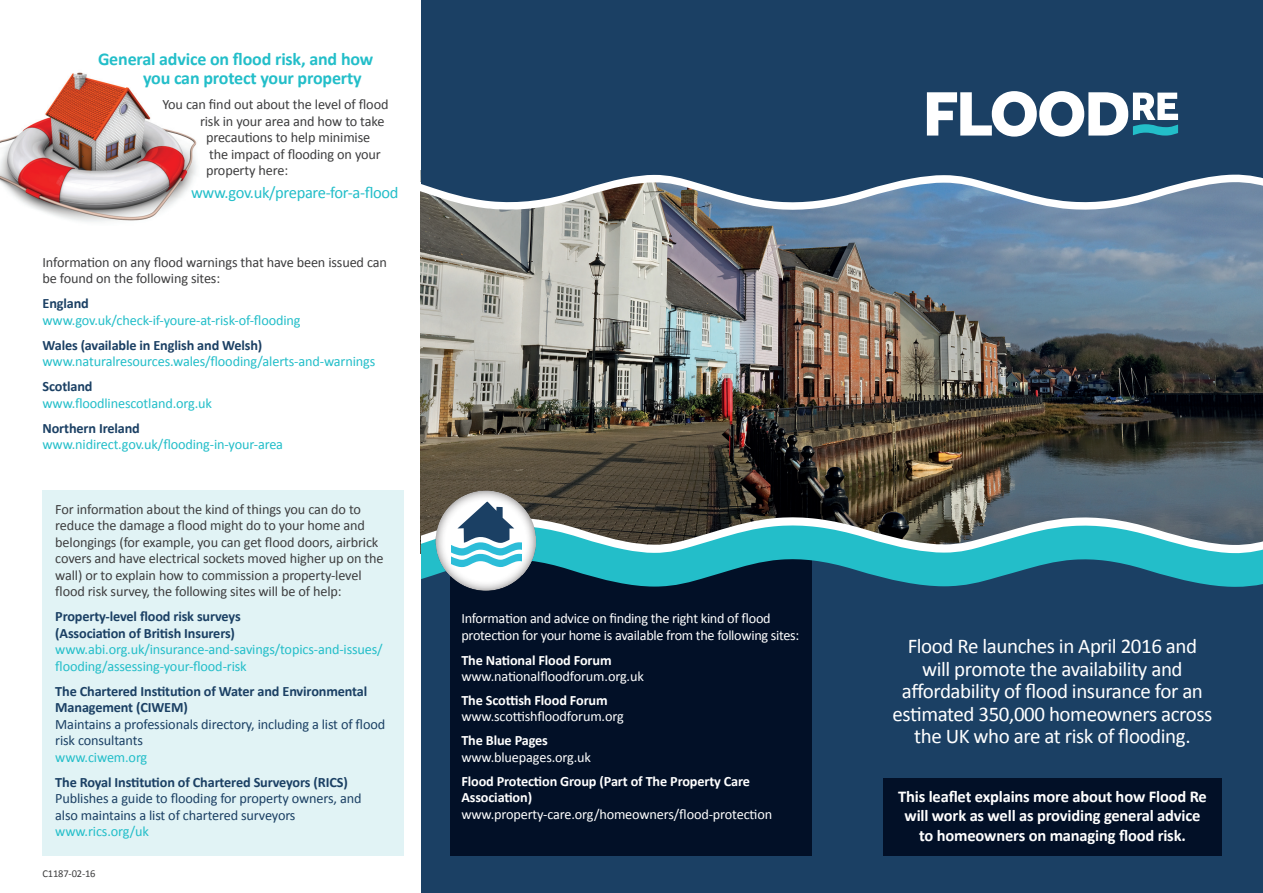
<style>
.page{position:relative;width:1263px;height:893px;background:#fff}
.page>*{position:absolute;margin:0;border:0;box-sizing:border-box;transform-origin:0 0}
.body{font:21px/22.5px "Calibri";letter-spacing:-.02em;color:#fff;text-align:center}
.t1{font:700 18px/19.5px "Calibri";letter-spacing:-.01em;color:#23bec9}
.body-2{font:700 16.5px/19.5px "Calibri";letter-spacing:-.01em;color:#fff;text-align:center}
.website_address{font:16.5px "Calibri";letter-spacing:-.02em;color:#23bec9}
.body-3{font:14.25px/16.5px "Calibri";letter-spacing:-.01em;color:#3e3e3f}
.body-4{font:14.25px/16.5px "Calibri";letter-spacing:-.01em;color:#23bec9}
.body-5{font:14.25px/16.5px "Calibri";letter-spacing:-.01em;color:#1b4064}
.bullet_list{font:14.25px/16.5px "Calibri";letter-spacing:-.01em;color:#fff}
.bullet_list-2{font:700 14.25px/16.5px "Calibri";letter-spacing:-.01em;color:#fff}
.body-6{font:14.25px/16.5px "Calibri";letter-spacing:-.02em;color:#fff}
.t2{font:10.5px "Calibri";letter-spacing:-.015em;color:#3e3e3f}
.s1{font-weight:700;color:#1b4064}
.s2{font-weight:700}
.s3{color:#23bec9}
.s4{font-weight:400}
</style>
<div class="page">
<div style="left:421px;top:0;width:842px;height:893px;background:#1b4064"></div>
<div style="left:43px;top:490px;width:361px;height:365px;background:#e1f3f5"></div>
<img style="left:421px;top:211px;width:842px;height:290px">
<svg style="left:420px;top:172px;width:843px;height:39px;background:#909fae"></svg>
<svg style="left:421px;top:172px;width:842px;height:32px"></svg>
<svg style="left:927px;top:91px;width:251px;height:46px"></svg>
<div style="left:451px;top:555px;width:361px;height:300px;background:#021027"></div>
<svg style="left:421px;top:567px;width:842px;height:20px"></svg>
<svg style="left:421px;top:501px;width:842px;height:66px;background:#4e8d91"></svg>
<div style="left:434px;top:487px;width:106px;height:106px;background:#231f20;opacity:.75"></div>
<div style="left:883px;top:778px;width:338px;height:77px;background:#021027"></div>
<img style="left:0;top:72px;width:197px;height:150px">
<p class="t1" style="left:143px;top:49px;width:232px;text-indent:-45px">General advice on flood risk, and how you can protect your property</p>
<p class="body-3" style="left:163px;top:96px;width:227px">You can find out about the level of flood</p>
<p class="body-3" style="left:200px;top:113px;width:186px">risk in your area and how to take</p>
<p class="body-3" style="left:206px;top:129px;width:166px">precautions to help minimise</p>
<p class="body-3" style="left:209px;top:146px;width:173px">the impact of flooding on your</p>
<p class="body-3" style="left:206px;top:162px;width:84px">property here:</p>
<p class="website_address" style="left:191px;top:182px;width:209px">www.gov.uk/prepare-for-a-flood</p>
<p class="body-3" style="left:43px;top:254px;width:346px">Information on any flood warnings that have been issued can be found on the following sites:</p>
<p class="body-4" style="left:43px;top:295px;width:260px"><span class="s1">England </span>www.gov.uk/check-if-youre-at-risk-of-flooding</p>
<p class="body-4" style="left:43px;top:337px;width:334px"><span class="s1">Wales (available in English and Welsh) </span>www.naturalresources.wales/flooding/alerts-and-warnings</p>
<p class="body-4" style="left:43px;top:378px;width:171px"><span class="s1">Scotland </span>www.floodlinescotland.org.uk</p>
<p class="body-4" style="left:43px;top:420px;width:242px"><span class="s1">Northern Ireland </span>www.nidirect.gov.uk/flooding-in-your-area</p>
<p class="body-3" style="left:55px;top:501px;width:330px">For information about the kind of things you can do to reduce the damage a flood might do to your home and belongings (for example, you can get flood doors, airbrick covers and have electrical sockets moved higher up on the wall) or to explain how to commission a property-level flood risk survey, the following sites will be of help:</p>
<p class="body-4" style="left:55px;top:608px;width:329px"><span class="s1">Property-level flood risk surveys<br>(Association of British Insurers) </span>www.abi.org.uk/insurance-and-savings/topics-and-issues/ flooding/assessing-your-flood-risk</p>
<p class="body-5" style="left:55px;top:683px;width:331px"><span class="s2">The Chartered Institution of Water and Environmental Management (CIWEM)<br></span>Maintains a professionals directory, including a list of flood risk consultants<br><span class="s3">www.ciwem.org</span></p>
<p class="body-5" style="left:55px;top:774px;width:308px"><span class="s2">The Royal Institution of Chartered Surveyors (RICS)<br></span>Publishes a guide to flooding for property owners, and also maintains a list of chartered surveyors <span class="s3">www.rics.org/uk</span></p>
<p class="t2" style="left:43px;top:866px;width:55px">C1187-02-16</p>
<p class="body-6" style="left:461px;top:610px;width:339px">Information and advice on finding the right kind of flood protection for your home is available from the following sites:</p>
<p class="bullet_list" style="left:461px;top:652px;width:184px"><span class="s2">The National Flood Forum </span>www.nationalfloodforum.org.uk</p>
<p class="bullet_list" style="left:461px;top:692px;width:164px"><span class="s2">The Scottish Flood Forum </span>www.scottishfloodforum.org</p>
<p class="bullet_list" style="left:461px;top:732px;width:131px"><span class="s2">The Blue Pages </span>www.bluepages.org.uk</p>
<p class="bullet_list-2" style="left:461px;top:773px;width:312px">Flood Protection Group (Part of The Property Care<br>Association) <span class="s4">www.property-care.org/homeowners/flood-protection</span></p>
<p class="body" style="left:892px;top:635px;width:321px">Flood Re launches in April 2016 and will promote the availability and affordability of flood insurance for an estimated 350,000 homeowners across the UK who are at risk of flooding.</p>
<p class="body-2" style="left:898px;top:786px;width:310px">This leaflet explains more about how Flood Re will work as well as providing general advice to homeowners on managing flood risk.</p>
</div>
